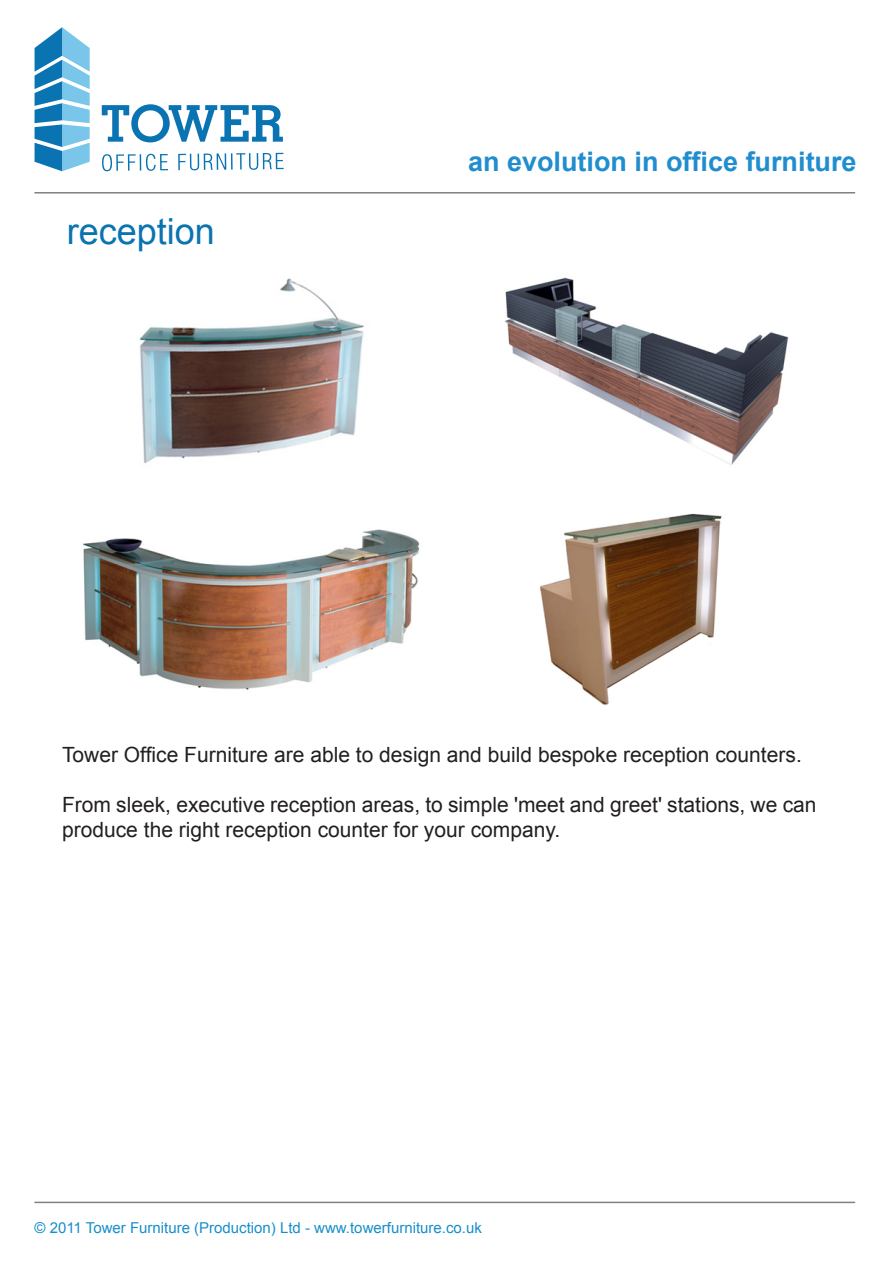
<style>
.page{position:relative;width:893px;height:1263px;background:#fff}
.page>*{position:absolute;margin:0;border:0;box-sizing:border-box;transform-origin:0 0}
.t1{font:36px "Arial";color:#0a73b2}
.t2{font:700 27px "Arial";color:#208ece}
.t3{font:21px/25.2px "Arial";color:#231f20}
.t4{font:15px "Arial";color:#188ec9}
</style>
<div class="page">
<hr style="left:34px;top:192px;width:821px;height:2px;background:#808180">
<svg style="left:35px;top:27px;width:55px;height:144px"></svg>
<svg style="left:178px;top:153px;width:106px;height:17px"></svg>
<svg style="left:102px;top:104px;width:181px;height:38px"></svg>
<svg style="left:102px;top:154px;width:66px;height:17px"></svg>
<hr style="left:34px;top:1202px;width:821px;height:1px;background:#808180">
<img style="left:139px;top:278px;width:225px;height:186px">
<img style="left:504px;top:277px;width:285px;height:188px">
<img style="left:83px;top:529px;width:337px;height:161px">
<img style="left:540px;top:513px;width:182px;height:192px">
<h1 class="t1" style="left:67px;top:207px;width:150px">reception</h1>
<p class="t2" style="left:468px;top:144px;width:390px">an evolution in office furniture</p>
<p class="t3" style="left:62px;top:742px;width:741px">Tower Office Furniture are able to design and build bespoke reception counters.</p>
<p class="t3" style="left:62px;top:792px;width:756px">From sleek, executive reception areas, to simple 'meet and greet' stations, we can produce the right reception counter for your company.</p>
<p class="t4" style="left:34px;top:1217px;width:449px">© 2011 Tower Furniture (Production) Ltd - www.towerfurniture.co.uk</p>
</div>
